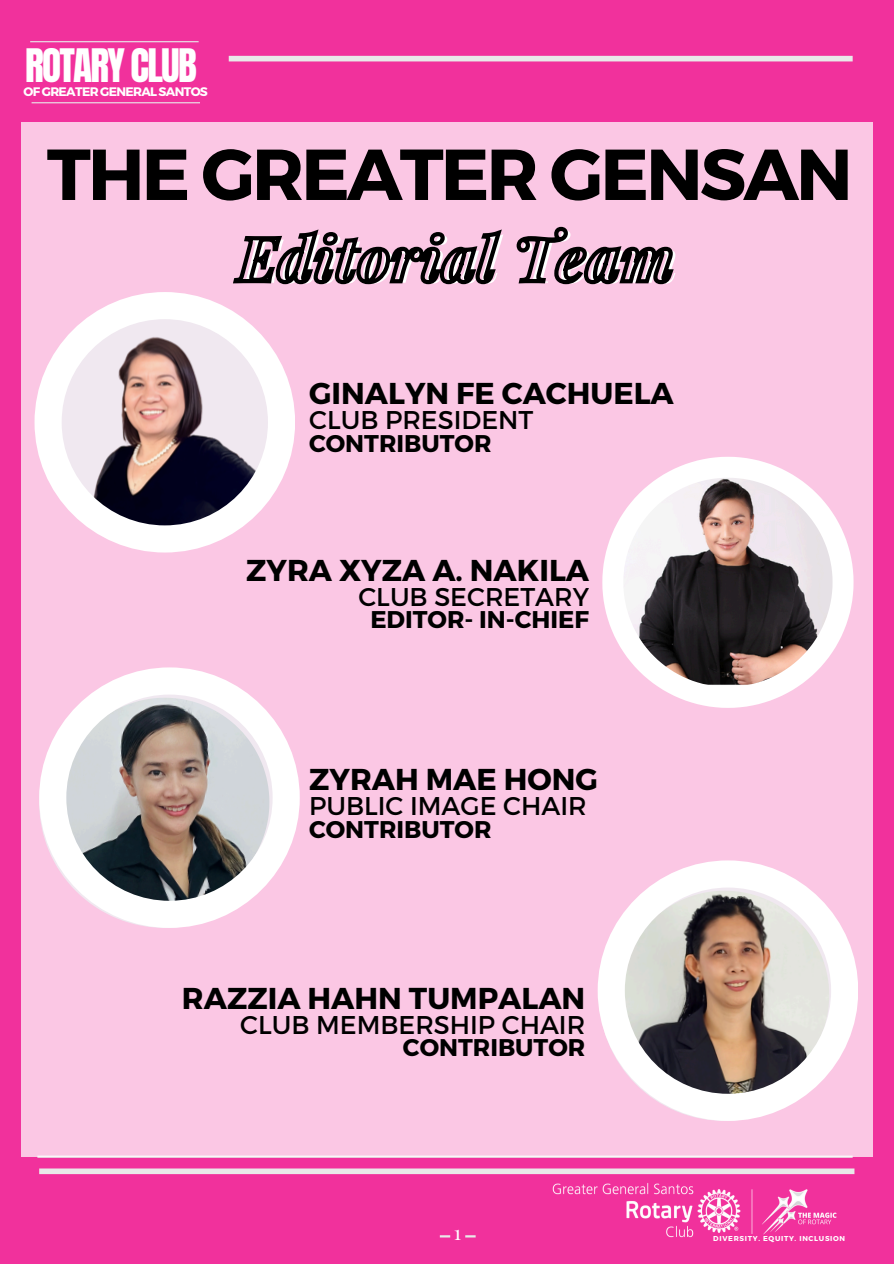
<style>
.page{position:relative;width:894px;height:1264px;background:#fff}
.page>*{position:absolute;margin:0;border:0;box-sizing:border-box;transform-origin:0 0}
.t1{font:700 72px "Montserrat";letter-spacing:-.04em;color:#000}
.t2{font:italic 700 60.9px "Playfair Display";letter-spacing:.02em;color:#fff}
.t3{font:39.15px "Anton";letter-spacing:-.045em;color:#fff}
.t4{font:700 30.15px "Montserrat";color:#000}
.t5{font:25.65px "Montserrat";color:#000}
.t6{font:700 24.15px "Montserrat";color:#000}
.t7{font:19.95px "Playfair Display";color:#fff}
.t8{font:700 12.3px "Montserrat";letter-spacing:-.055em;color:#fff}
.t9{font:700 7.05px "Montserrat";letter-spacing:.095em;color:#fff}
</style>
<div class="page">
<div style="left:0;top:0;width:893px;height:1263px;background:#f1319c"></div>
<hr style="left:37px;top:1155px;width:815px;height:2px;background:#e9e9e9">
<div style="left:229px;top:56px;width:623px;height:5px;background:#e9e9e9"></div>
<div style="left:39px;top:1168px;width:815px;height:6px;background:#e9e9e9"></div>
<div style="left:21px;top:123px;width:851px;height:1033px;background:#fbc7e4"></div>
<svg style="left:439px;top:1235px;width:11px;height:2px"></svg>
<svg style="left:465px;top:1235px;width:10px;height:2px"></svg>
<svg style="left:602px;top:457px;width:251px;height:251px"></svg>
<img style="left:623px;top:478px;width:209px;height:209px">
<hr style="left:32px;top:102px;width:168px;height:1px;background:#e9e9e9">
<hr style="left:30px;top:41px;width:168px;height:1px;background:#e9e9e9">
<img style="left:535px;top:1174px;width:317px;height:64px">
<svg style="left:35px;top:292px;width:259px;height:260px"></svg>
<svg style="left:39px;top:667px;width:260px;height:260px"></svg>
<svg style="left:597px;top:860px;width:260px;height:260px"></svg>
<svg style="left:230px;top:122px;width:446px;height:256px"></svg>
<p class="t3" style="left:25px;top:37px;width:173px">ROTARY CLUB</p>
<h4 class="t8" style="left:24px;top:84px;width:186px">OF GREATER GENERAL SANTOS</h4>
<p class="t1" style="left:47px;top:127px;width:807px">THE GREATER GENSAN</p>
<h2 class="t2" style="left:243px;top:217px;width:436px">Editorial Team</h2>
<h5 class="t4" style="left:309px;top:374px;width:366px">GINALYN FE CACHUELA</h5>
<h5 class="t5" style="left:309px;top:403px;width:226px">CLUB PRESIDENT</h5>
<h5 class="t6" style="left:309px;top:427px;width:184px">CONTRIBUTOR</h5>
<p class="t4" style="left:246px;top:550px;width:344px">ZYRA XYZA A. NAKILA</p>
<p class="t5" style="left:358px;top:580px;width:232px">CLUB SECRETARY</p>
<p class="t6" style="left:370px;top:604px;width:220px">EDITOR- IN-CHIEF</p>
<h4 class="t4" style="left:309px;top:760px;width:290px">ZYRAH MAE HONG</h4>
<h4 class="t5" style="left:309px;top:789px;width:279px">PUBLIC IMAGE CHAIR</h4>
<h4 class="t6" style="left:309px;top:813px;width:184px">CONTRIBUTOR</h4>
<h5 class="t4" style="left:182px;top:978px;width:405px">RAZZIA HAHN TUMPALAN</h5>
<h5 class="t5" style="left:240px;top:1007px;width:346px">CLUB MEMBERSHIP CHAIR</h5>
<h5 class="t6" style="left:403px;top:1031px;width:184px">CONTRIBUTOR</h5>
<h3 class="t7" style="left:454px;top:1218px;width:9px">1</h3>
<p class="t9" style="left:713px;top:1234px;width:133px">DIVERSITY. EQUITY. INCLUSION</p>
</div>
